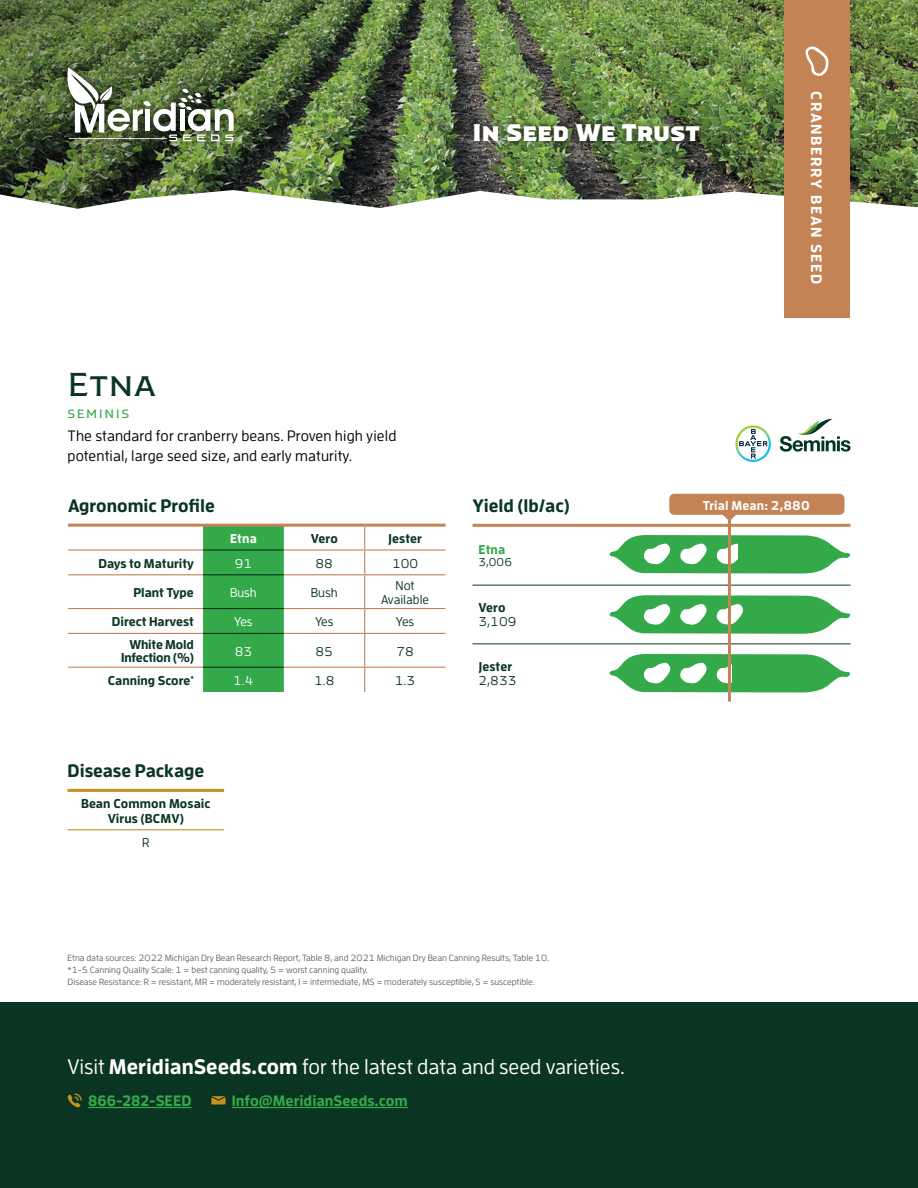
<style>
.page{position:relative;width:918px;height:1188px;background:#fff}
.page>*{position:absolute;margin:0;border:0;box-sizing:border-box;transform-origin:0 0}
.t1{font:33px "Worker";color:#0b3523}
.t2{font:900 24px "Worker";color:#fff}
.t3{font:500 21px "Enzo OT";color:#fff}
.t4{font:700 18px "Enzo OT";color:#0b3523}
.t5{font:500 15px/19.5px "Enzo OT";letter-spacing:.01em;color:#000}
.t6{font:700 15px "Enzo OT";color:#34a94a}
.t7{font:700 15px "Enzo OT";letter-spacing:.11em;color:#fff}
.t8{font:700 12.75px/15.3px "Enzo OT";color:#0b3523;text-align:center}
.t9{font:500 12.75px/13.5px "Enzo OT";color:#0b3523;text-align:center}
.t10{font:700 12.75px "Enzo OT";letter-spacing:.01em;color:#fff}
.t11{font:500 12.75px "Enzo OT";color:#fff}
.t12{font:700 12.75px "Enzo OT";color:#34a94a}
.t13{font:12px "Worker";letter-spacing:.13em;color:#34a94a}
.t14{font:500 11.25px "Enzo OT";color:#0b3523}
.t15{font:500 9px/12px "Enzo OT";color:#636466}
.s1{font-weight:700}
</style>
<div class="page">
<div style="left:0;top:1002px;width:918px;height:186px;background:#0b3523"></div>
<hr style="left:88px;top:1107px;width:104px;height:1px;background:#34a94a">
<hr style="left:232px;top:1107px;width:176px;height:1px;background:#34a94a">
<svg style="left:68px;top:1093px;width:14px;height:14px"></svg>
<svg style="left:211px;top:1096px;width:15px;height:8px"></svg>
<img style="left:377px;top:0;width:541px;height:190px">
<img style="left:0;top:0;width:377px;height:190px">
<img style="left:0;top:190px;width:918px;height:19px">
<div style="left:60px;top:60px;width:182px;height:90px;background:#000;opacity:.75"></div>
<img style="left:68px;top:68px;width:166px;height:73px">
<div style="left:467px;top:115px;width:241px;height:34px;background:#000;opacity:.75"></div>
<hr style="left:68px;top:789px;width:156px;height:3px;background:#c7911b">
<hr style="left:68px;top:829px;width:156px;height:1px;background:#c7911b">
<div style="left:784px;top:0;width:66px;height:318px;background:#c38355"></div>
<svg style="left:805px;top:46px;width:24px;height:30px"></svg>
<svg style="left:735px;top:425px;width:36px;height:37px"></svg>
<svg style="left:780px;top:419px;width:70px;height:33px"></svg>
<hr style="left:472px;top:585px;width:137px;height:1px;background:#0b3523">
<hr style="left:609px;top:585px;width:241px;height:1px;background:#0b3523">
<hr style="left:472px;top:643px;width:137px;height:1px;background:#0b3523">
<hr style="left:609px;top:643px;width:241px;height:1px;background:#0b3523">
<hr style="left:472px;top:524px;width:137px;height:3px;background:#c38355">
<hr style="left:609px;top:524px;width:241px;height:3px;background:#c38355">
<div style="left:669px;top:494px;width:175px;height:21px;background:#c38355;border-radius:5px"></div>
<svg style="left:609px;top:535px;width:241px;height:39px"></svg>
<svg style="left:609px;top:595px;width:241px;height:39px"></svg>
<svg style="left:609px;top:654px;width:241px;height:38px"></svg>
<div style="left:203px;top:527px;width:81px;height:165px;background:#34a94a"></div>
<hr style="left:68px;top:549px;width:135px;height:2px;background:#c38355">
<hr style="left:284px;top:549px;width:81px;height:2px;background:#c38355">
<hr style="left:365px;top:549px;width:81px;height:2px;background:#c38355">
<hr style="left:68px;top:574px;width:135px;height:1px;background:#c38355">
<hr style="left:284px;top:574px;width:81px;height:1px;background:#c38355">
<hr style="left:365px;top:574px;width:81px;height:1px;background:#c38355">
<hr style="left:68px;top:608px;width:135px;height:1px;background:#c38355">
<hr style="left:284px;top:608px;width:81px;height:1px;background:#c38355">
<hr style="left:365px;top:608px;width:81px;height:1px;background:#c38355">
<hr style="left:68px;top:633px;width:135px;height:1px;background:#c38355">
<hr style="left:284px;top:633px;width:81px;height:1px;background:#c38355">
<hr style="left:365px;top:633px;width:81px;height:1px;background:#c38355">
<hr style="left:68px;top:667px;width:135px;height:1px;background:#c38355">
<hr style="left:284px;top:667px;width:81px;height:1px;background:#c38355">
<hr style="left:365px;top:667px;width:81px;height:1px;background:#c38355">
<hr style="left:203px;top:549px;width:81px;height:2px;background:#0b3523">
<hr style="left:203px;top:574px;width:81px;height:1px;background:#0b3523">
<hr style="left:203px;top:608px;width:81px;height:1px;background:#0b3523">
<hr style="left:203px;top:633px;width:81px;height:1px;background:#0b3523">
<hr style="left:203px;top:667px;width:81px;height:1px;background:#0b3523">
<hr style="left:68px;top:524px;width:135px;height:3px;background:#c38355">
<hr style="left:203px;top:524px;width:81px;height:3px;background:#c38355">
<hr style="left:284px;top:524px;width:81px;height:3px;background:#c38355">
<hr style="left:365px;top:524px;width:81px;height:3px;background:#c38355">
<svg style="left:364px;top:527px;width:1px;height:47px"></svg>
<hr style="left:364px;top:575px;width:1px;height:33px;background:#c38355">
<svg style="left:364px;top:609px;width:1px;height:24px"></svg>
<hr style="left:364px;top:634px;width:1px;height:33px;background:#c38355">
<svg style="left:364px;top:668px;width:1px;height:24px"></svg>
<hr style="left:728px;top:510px;width:3px;height:192px;background:#c38355">
<svg style="left:718px;top:514px;width:23px;height:7px"></svg>
<h1 class="t1" style="left:68px;top:366px;width:90px">Etna</h1>
<h3 class="t13" style="left:68px;top:407px;width:63px">SEMINIS</h3>
<h3 class="t5" style="left:68px;top:426px;width:330px">The standard for cranberry beans. Proven high yield potential, large seed size, and early maturity.</h3>
<h3 class="t4" style="left:68px;top:494px;width:148px">Agronomic Profile</h3>
<h3 class="t10" style="left:230px;top:531px;width:28px">Etna</h3>
<h3 class="t8" style="left:311px;top:531px;width:29px">Vero</h3>
<h3 class="t8" style="left:388px;top:531px;width:35px">Jester</h3>
<h3 class="t8" style="left:98px;top:555px;width:97px">Days to Maturity</h3>
<h3 class="t11" style="left:235px;top:556px;width:19px">91</h3>
<h3 class="t9" style="left:316px;top:556px;width:19px">88</h3>
<h3 class="t9" style="left:392px;top:556px;width:28px">100</h3>
<h3 class="t8" style="left:133px;top:584px;width:62px">Plant Type</h3>
<h3 class="t11" style="left:230px;top:585px;width:28px">Bush</h3>
<h3 class="t9" style="left:311px;top:586px;width:28px">Bush</h3>
<h3 class="t9" style="left:381px;top:579px;width:50px">Not<br>Available</h3>
<h3 class="t8" style="left:112px;top:614px;width:83px">Direct Harvest</h3>
<h3 class="t11" style="left:234px;top:614px;width:20px">Yes</h3>
<h3 class="t9" style="left:315px;top:615px;width:20px">Yes</h3>
<h3 class="t9" style="left:396px;top:615px;width:20px">Yes</h3>
<h3 class="t8" style="left:121px;top:637px;width:74px;line-height:13.5px;text-align:right">White Mold<br>Infection (%)</h3>
<h3 class="t11" style="left:235px;top:644px;width:19px">83</h3>
<h3 class="t9" style="left:316px;top:644px;width:19px">85</h3>
<h3 class="t9" style="left:396px;top:644px;width:19px">78</h3>
<h3 class="t8" style="left:108px;top:672px;width:87px">Canning Score<sup>*</sup></h3>
<h3 class="t11" style="left:233px;top:673px;width:22px">1.4</h3>
<h3 class="t9" style="left:314px;top:673px;width:22px">1.8</h3>
<h3 class="t9" style="left:395px;top:673px;width:22px">1.3</h3>
<h3 class="t4" style="left:68px;top:759px;width:138px">Disease Package</h3>
<h3 class="t8" style="left:81px;top:795px;width:131px">Bean Common Mosaic<br>Virus (BCMV)</h3>
<h3 class="t9" style="left:142px;top:836px;width:9px">R</h3>
<h2 class="t2" style="left:472px;top:119px;width:229px">In Seed We Trust</h2>
<h3 class="t7" style="left:826px;top:91px;width:195px;rotate:90deg">CRANBERRY BEAN SEED</h3>
<h3 class="t4" style="left:472px;top:494px;width:98px">Yield (lb/ac)</h3>
<h3 class="t10" style="left:703px;top:497px;width:108px">Trial Mean: 2,880</h3>
<h3 class="t12" style="left:478px;top:542px;width:28px">Etna</h3>
<p class="t14" style="left:478px;top:556px;width:35px">3,006</p>
<h3 class="t8" style="left:478px;top:600px;width:29px">Vero</h3>
<h3 class="t9" style="left:478px;top:615px;width:40px">3,109</h3>
<h3 class="t8" style="left:478px;top:658px;width:35px">Jester</h3>
<h3 class="t9" style="left:478px;top:673px;width:40px">2,833</h3>
<p class="t15" style="left:68px;top:952px;width:483px">Etna data sources: 2022 Michigan Dry Bean Research Report, Table 8, and 2021 Michigan Dry Bean Canning Results, Table 10. *1-5 Canning Quality Scale: 1 = best canning quality, 5 = worst canning quality.<br>Disease Resistance: R = resistant, MR = moderately resistant, I = intermediate, MS = moderately susceptible, S = susceptible.</p>
<h3 class="t3" style="left:68px;top:1054px;width:559px">Visit <span class="s1">MeridianSeeds.com</span> for the latest data and seed varieties.</h3>
<h3 class="t6" style="left:88px;top:1091px;width:105px">866-282-SEED</h3>
<h3 class="t6" style="left:232px;top:1091px;width:177px">Info@MeridianSeeds.com</h3>
</div>
